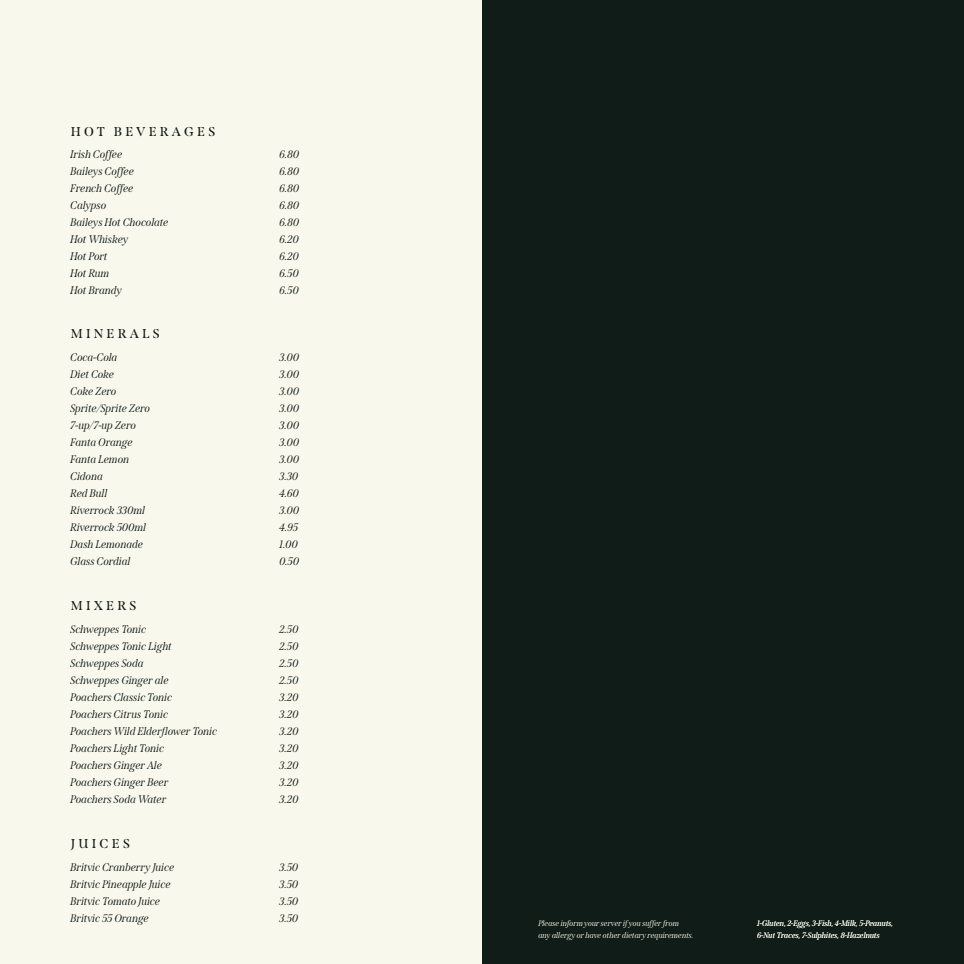
<style>
.page{position:relative;width:964px;height:964px;background:#fff}
.page>*{position:absolute;margin:0;border:0;box-sizing:border-box;transform-origin:0 0}
.t1{font:600 12.8px "Span";letter-spacing:.25em;color:#101c17}
.t2{font:italic 11px "Span";color:#101c17}
.t3{font:italic 8px/12px "Span";color:#f9f8ec}
</style>
<div class="page">
<div style="left:0;top:0;width:482px;height:964px;background:#f9f8ec"></div>
<div style="left:482px;top:0;width:482px;height:964px;background:#101c17"></div>
<p class="t1" style="left:71px;top:124px;width:146px">HOT BEVERAGES</p>
<p class="t2" style="left:71px;top:148px;width:54px">Irish Coffee</p>
<p class="t2" style="left:280px;top:148px;width:21px">6.80</p>
<p class="t2" style="left:71px;top:165px;width:65px">Baileys Coffee</p>
<p class="t2" style="left:280px;top:165px;width:21px">6.80</p>
<p class="t2" style="left:71px;top:182px;width:65px">French Coffee</p>
<p class="t2" style="left:280px;top:182px;width:21px">6.80</p>
<p class="t2" style="left:71px;top:199px;width:37px">Calypso</p>
<p class="t2" style="left:280px;top:199px;width:21px">6.80</p>
<p class="t2" style="left:71px;top:216px;width:100px">Baileys Hot Chocolate</p>
<p class="t2" style="left:280px;top:216px;width:21px">6.80</p>
<p class="t2" style="left:71px;top:233px;width:59px">Hot Whiskey</p>
<p class="t2" style="left:280px;top:233px;width:21px">6.20</p>
<p class="t2" style="left:71px;top:250px;width:39px">Hot Port</p>
<p class="t2" style="left:280px;top:250px;width:21px">6.20</p>
<p class="t2" style="left:71px;top:267px;width:41px">Hot Rum</p>
<p class="t2" style="left:280px;top:267px;width:21px">6.50</p>
<p class="t2" style="left:71px;top:284px;width:53px">Hot Brandy</p>
<p class="t2" style="left:280px;top:284px;width:21px">6.50</p>
<p class="t1" style="left:71px;top:326px;width:90px">MINERALS</p>
<p class="t2" style="left:71px;top:350px;width:49px">Coca-Cola</p>
<p class="t2" style="left:280px;top:350px;width:21px">3.00</p>
<p class="t2" style="left:71px;top:367px;width:45px">Diet Coke</p>
<p class="t2" style="left:280px;top:367px;width:21px">3.00</p>
<p class="t2" style="left:71px;top:384px;width:48px">Coke Zero</p>
<p class="t2" style="left:280px;top:384px;width:21px">3.00</p>
<p class="t2" style="left:71px;top:401px;width:81px">Sprite/Sprite Zero</p>
<p class="t2" style="left:280px;top:401px;width:21px">3.00</p>
<p class="t2" style="left:71px;top:418px;width:67px">7-up/7-up Zero</p>
<p class="t2" style="left:280px;top:418px;width:21px">3.00</p>
<p class="t2" style="left:71px;top:435px;width:64px">Fanta Orange</p>
<p class="t2" style="left:280px;top:435px;width:21px">3.00</p>
<p class="t2" style="left:71px;top:452px;width:60px">Fanta Lemon</p>
<p class="t2" style="left:280px;top:452px;width:21px">3.00</p>
<p class="t2" style="left:71px;top:469px;width:34px">Cidona</p>
<p class="t2" style="left:280px;top:469px;width:21px">3.30</p>
<p class="t2" style="left:71px;top:486px;width:38px">Red Bull</p>
<p class="t2" style="left:280px;top:486px;width:21px">4.60</p>
<p class="t2" style="left:71px;top:503px;width:76px">Riverrock 330ml</p>
<p class="t2" style="left:280px;top:503px;width:21px">3.00</p>
<p class="t2" style="left:71px;top:520px;width:77px">Riverrock 500ml</p>
<p class="t2" style="left:280px;top:520px;width:20px">4.95</p>
<p class="t2" style="left:71px;top:537px;width:74px">Dash Lemonade</p>
<p class="t2" style="left:280px;top:537px;width:20px">1.00</p>
<p class="t2" style="left:71px;top:554px;width:62px">Glass Cordial</p>
<p class="t2" style="left:280px;top:554px;width:21px">0.50</p>
<p class="t1" style="left:71px;top:598px;width:67px">MIXERS</p>
<p class="t2" style="left:71px;top:622px;width:77px">Schweppes Tonic</p>
<p class="t2" style="left:280px;top:622px;width:21px">2.50</p>
<p class="t2" style="left:71px;top:639px;width:103px">Schweppes Tonic Light</p>
<p class="t2" style="left:280px;top:639px;width:21px">2.50</p>
<p class="t2" style="left:71px;top:656px;width:75px">Schweppes Soda</p>
<p class="t2" style="left:280px;top:656px;width:21px">2.50</p>
<p class="t2" style="left:71px;top:673px;width:100px">Schweppes Ginger ale</p>
<p class="t2" style="left:280px;top:673px;width:21px">2.50</p>
<p class="t2" style="left:71px;top:690px;width:103px">Poachers Classic Tonic</p>
<p class="t2" style="left:280px;top:690px;width:21px">3.20</p>
<p class="t2" style="left:71px;top:707px;width:99px">Poachers Citrus Tonic</p>
<p class="t2" style="left:280px;top:707px;width:21px">3.20</p>
<p class="t2" style="left:71px;top:724px;width:148px">Poachers Wild Elderflower Tonic</p>
<p class="t2" style="left:280px;top:724px;width:21px">3.20</p>
<p class="t2" style="left:71px;top:741px;width:95px">Poachers Light Tonic</p>
<p class="t2" style="left:280px;top:741px;width:21px">3.20</p>
<p class="t2" style="left:71px;top:758px;width:93px">Poachers Ginger Ale</p>
<p class="t2" style="left:280px;top:758px;width:21px">3.20</p>
<p class="t2" style="left:71px;top:775px;width:99px">Poachers Ginger Beer</p>
<p class="t2" style="left:280px;top:775px;width:21px">3.20</p>
<p class="t2" style="left:71px;top:792px;width:98px">Poachers Soda Water</p>
<p class="t2" style="left:280px;top:792px;width:21px">3.20</p>
<p class="t1" style="left:71px;top:836px;width:61px">JUICES</p>
<p class="t2" style="left:71px;top:860px;width:106px">Britvic Cranberry Juice</p>
<p class="t2" style="left:280px;top:860px;width:21px">3.50</p>
<p class="t2" style="left:71px;top:877px;width:102px">Britvic Pineapple Juice</p>
<p class="t2" style="left:280px;top:877px;width:21px">3.50</p>
<p class="t2" style="left:71px;top:894px;width:91px">Britvic Tomato Juice</p>
<p class="t2" style="left:280px;top:894px;width:21px">3.50</p>
<p class="t2" style="left:71px;top:911px;width:80px">Britvic 55 Orange</p>
<p class="t2" style="left:280px;top:911px;width:21px">3.50</p>
<p class="t3" style="left:539px;top:917px;width:157px">Please inform your server if you suffer from<br>any allergy or have other dietary requirements.</p>
<p class="t3" style="left:757px;top:917px;width:138px">1-Gluten, 2-Eggs, 3-Fish, 4-Milk, 5-Peanuts,<br>6-Nut Traces, 7-Sulphites, 8-Hazelnuts</p>
</div>
